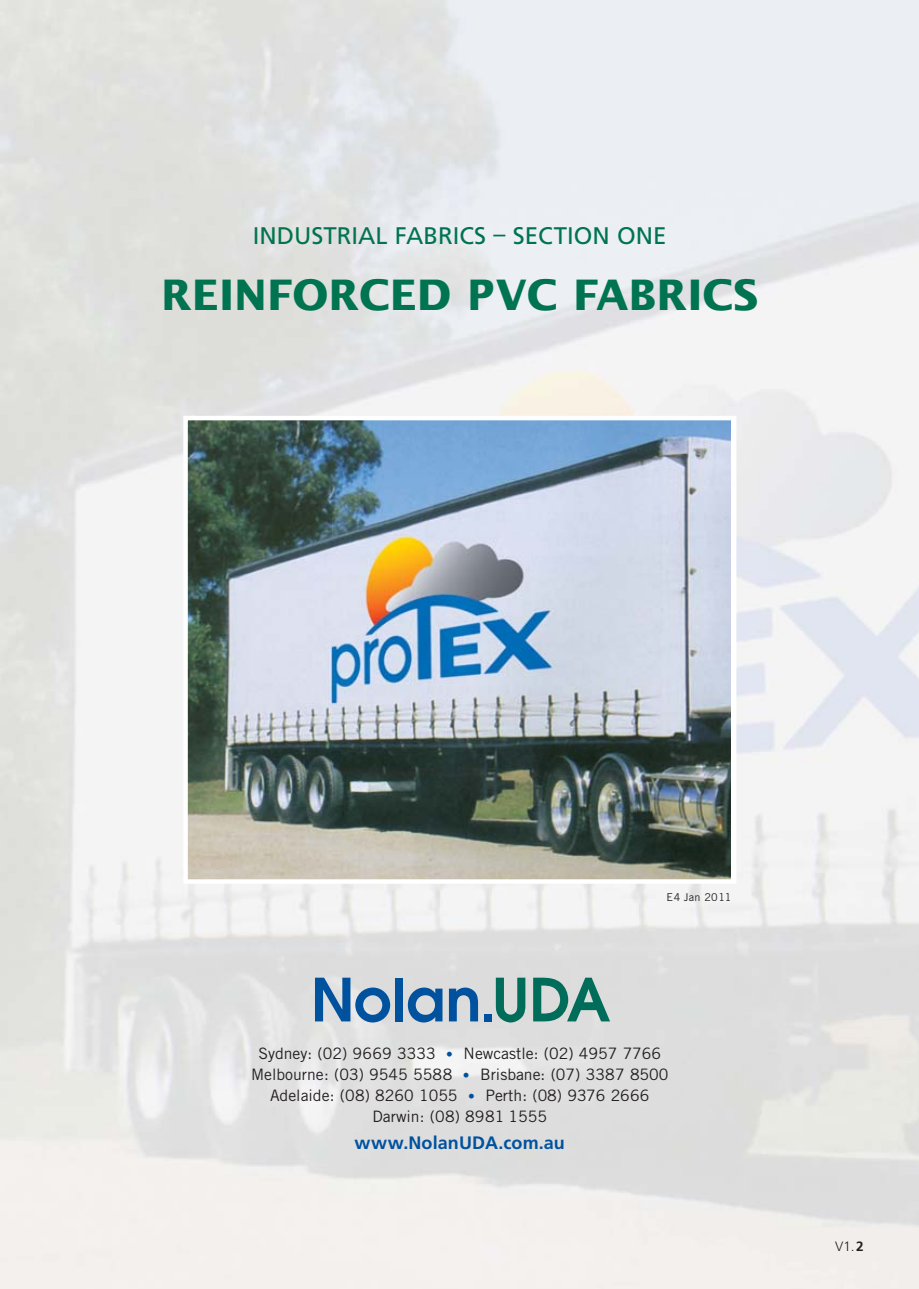
<style>
.page{position:relative;width:919px;height:1289px;background:#fff}
.page>*{position:absolute;margin:0;border:0;box-sizing:border-box;transform-origin:0 0}
.t1{font:700 42px "Lucida Sans";color:#007350}
.t2{font:24px "Frutiger";color:#007350}
.t3{font:700 18px "Frutiger";letter-spacing:.005em;color:#00529f}
.t4{font:15.75px/21px "Trade Gothic";color:#231f20;text-align:center}
.t5{font:300 13.5px "Frutiger";color:#231f20}
.t6{font:10.8px "Trade Gothic";letter-spacing:.02em;color:#231f20}
.s1{font-size:13.5px;color:#00529f}
.s2{font-weight:700}
</style>
<div class="page">
<img style="left:0;top:0;width:918px;height:1288px">
<img style="left:188px;top:421px;width:542px;height:457px">
<div style="left:183px;top:416px;width:553px;height:467px;border:4px solid #fff"></div>
<svg style="left:315px;top:977px;width:75px;height:45px;background:#739bc0"></svg>
<div style="left:395px;top:977px;width:8px;height:44px;background:#00529f"></div>
<svg style="left:408px;top:987px;width:34px;height:35px"></svg>
<svg style="left:449px;top:987px;width:29px;height:34px"></svg>
<div style="left:484px;top:1013px;width:8px;height:8px;background:#00529f"></div>
<svg style="left:496px;top:977px;width:29px;height:45px"></svg>
<svg style="left:533px;top:977px;width:77px;height:44px;background:#70a59c"></svg>
<h2 class="t2" style="left:253px;top:225px;width:415px">INDUSTRIAL FABRICS – SECTION ONE</h2>
<h1 class="t1" style="left:161px;top:278px;width:598px">REINFORCED PVC FABRICS</h1>
<p class="t6" style="left:666px;top:893px;width:67px">E4 Jan 2011</p>
<p class="t4" style="left:251px;top:1044px;width:419px">Sydney: (02) 9669 3333 <span class="s1">•</span> Newcastle: (02) 4957 7766<br>Melbourne: (03) 9545 5588 <span class="s1">•</span> Brisbane: (07) 3387 8500<br>Adelaide: (08) 8260 1055 <span class="s1">•</span> Perth: (08) 9376 2666<br>Darwin: (08) 8981 1555</p>
<p class="t3" style="left:354px;top:1135px;width:212px">www.NolanUDA.com.au</p>
<p class="t5" style="left:835px;top:1240px;width:30px">V1.<span class="s2">2</span></p>
</div>
